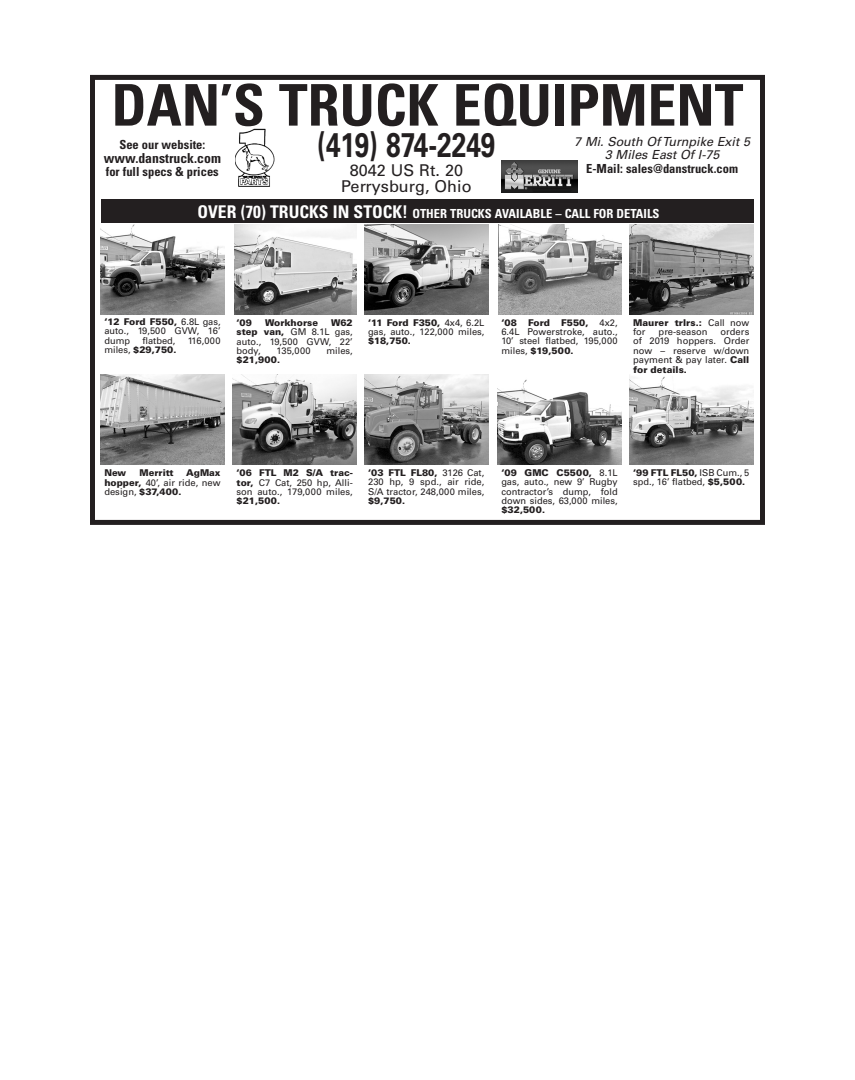
<style>
.page{position:relative;width:855px;height:1080px;background:#fff}
.page>*{position:absolute;margin:0;border:0;box-sizing:border-box;transform-origin:0 0}
.t1{font:700 condensed 57.5px "Univers";color:#231f20}
.t2{font:700 34.12px "Univers";color:#231f20;scale:.77 1}
.t3{font:16.25px/16.2px "Univers";color:#231f20;text-align:center}
.t4{font:700 condensed 13.75px "Univers";color:#231f20}
.t5{font:700 condensed 12.5px "Univers";color:#231f20}
.t6{font:700 condensed 12.5px "Univers";color:#fff}
.t7{font:italic 12.5px/13.8px "Univers";color:#231f20;text-align:center}
.t8{font:9.38px/9.4px "Univers";color:#231f20;text-align:justify}
.t9{font:900 9.38px/9.4px "Univers";color:#231f20}
.s1{font-size:17.5px}
.s2{font-weight:900}
.s3{font-weight:400}
</style>
<div class="page">
<div style="left:90px;top:75px;width:675px;height:450px;border:5px solid #231f20"></div>
<img style="left:235px;top:129px;width:39px;height:58px">
<img style="left:364px;top:375px;width:124px;height:90px">
<img style="left:498px;top:379px;width:123px;height:86px">
<img style="left:233px;top:375px;width:124px;height:90px">
<img style="left:101px;top:375px;width:123px;height:90px">
<img style="left:630px;top:376px;width:123px;height:89px">
<div style="left:101px;top:199px;width:652px;height:23px;background:#231f20"></div>
<img style="left:364px;top:224px;width:124px;height:90px">
<img style="left:498px;top:224px;width:123px;height:90px">
<img style="left:234px;top:225px;width:123px;height:90px">
<img style="left:101px;top:225px;width:123px;height:90px">
<img style="left:629px;top:224px;width:124px;height:90px">
<img style="left:501px;top:161px;width:76px;height:32px">
<h1 class="t1" style="left:112px;top:70px;width:633px">DAN’S TRUCK EQUIPMENT</h1>
<h3 class="t7" style="left:574px;top:134px;width:177px">7 Mi. South Of Turnpike Exit 5<br>3 Miles East Of I-75</h3>
<h3 class="t5" style="left:586px;top:161px;width:153px">E-Mail: sales@danstruck.com</h3>
<h2 class="t2" style="left:317px;top:125px;width:233px">(419) 874-2249</h2>
<h3 class="t3" style="left:341px;top:162px;width:132px">8042 US Rt. 20<br>Perrysburg, Ohio</h3>
<h3 class="t5" style="left:119px;top:137px;width:87px">See our website:</h3>
<h3 class="t4" style="left:104px;top:150px;width:119px">www.danstruck.com</h3>
<h3 class="t5" style="left:106px;top:163px;width:114px">for full specs &amp; prices</h3>
<h3 class="t6" style="left:198px;top:205px;width:464px"><span class="s1">OVER (70) TRUCKS IN STOCK!</span> OTHER TRUCKS AVAILABLE – CALL FOR DETAILS</h3>
<p class="t8" style="left:104px;top:317px;width:118px"><span class="s2">‘12 Ford F550,</span> 6.8L gas, auto., 19,500 GVW, 16’ dump</p>
<p class="t8" style="left:142px;top:336px;width:35px">flatbed,</p>
<p class="t8" style="left:188px;top:336px;width:34px">116,000</p>
<p class="t9" style="left:104px;top:345px;width:74px"><span class="s3">miles,</span> $29,750.</p>
<p class="t8" style="left:237px;top:318px;width:118px;text-indent:95px"><span class="s2">W62 step van,</span> GM 8.1L gas, auto., 19,500 GVW, 22’ body,</p>
<p class="t9" style="left:237px;top:318px;width:17px">‘09</p>
<p class="t9" style="left:265px;top:318px;width:55px">Workhorse</p>
<p class="t8" style="left:277px;top:346px;width:36px">135,000</p>
<p class="t8" style="left:327px;top:346px;width:28px">miles,</p>
<p class="t9" style="left:237px;top:355px;width:45px">$21,900.</p>
<p class="t8" style="left:368px;top:318px;width:118px"><span class="s2">‘11 Ford F350,</span> 4x4, 6.2L gas, auto., 122,000 miles,</p>
<p class="t9" style="left:368px;top:336px;width:44px">$18,750.</p>
<p class="t8" style="left:501px;top:318px;width:118px"><span class="s2">‘08 Ford F550,</span> 4x2, 6.4L Powerstroke, auto., 10’ steel flatbed, 195,000 miles, <span class="s2">$19,500.</span></p>
<p class="t9" style="left:633px;top:318px;width:118px">Maurer trlrs.: <span class="s3">Call now for</span></p>
<p class="t8" style="left:633px;top:327px;width:118px;text-indent:87px">orders of 2019 hoppers. Order now – reserve w/down payment &amp; pay later. <span class="s2">Call for details.</span></p>
<p class="t8" style="left:659px;top:327px;width:50px">pre-season</p>
<p class="t8" style="left:501px;top:468px;width:118px"><span class="s2">‘09 GMC C5500,</span> 8.1L gas, auto., new 9’ Rugby contractor’s dump, fold down sides, 63,000 miles,</p>
<p class="t9" style="left:501px;top:505px;width:45px">$32,500.</p>
<p class="t8" style="left:104px;top:468px;width:118px;text-indent:82px"><span class="s2">AgMax hopper,</span> 40’, air ride, new design, <span class="s2">$37,400.</span></p>
<p class="t8" style="left:633px;top:468px;width:118px"><span class="s2">‘99 FTL FL50,</span> ISB Cum., 5 spd., 16’ flatbed, <span class="s2">$5,500.</span></p>
<p class="t8" style="left:368px;top:468px;width:118px"><span class="s2">‘03 FTL FL80,</span> 3126 Cat, 230 hp, 9 spd., air ride, S/A tractor, 248,000 miles,</p>
<p class="t9" style="left:368px;top:496px;width:39px">$9,750.</p>
<p class="t8" style="left:237px;top:468px;width:118px"><span class="s2">‘06 FTL M2 S/A trac&shy;tor,</span> C7 Cat, 250 hp, Alli&shy;son auto., 179,000 miles,</p>
<p class="t9" style="left:237px;top:496px;width:45px">$21,500.</p>
<p class="t9" style="left:104px;top:468px;width:23px">New</p>
<p class="t9" style="left:140px;top:468px;width:36px">Merritt</p>
</div>
